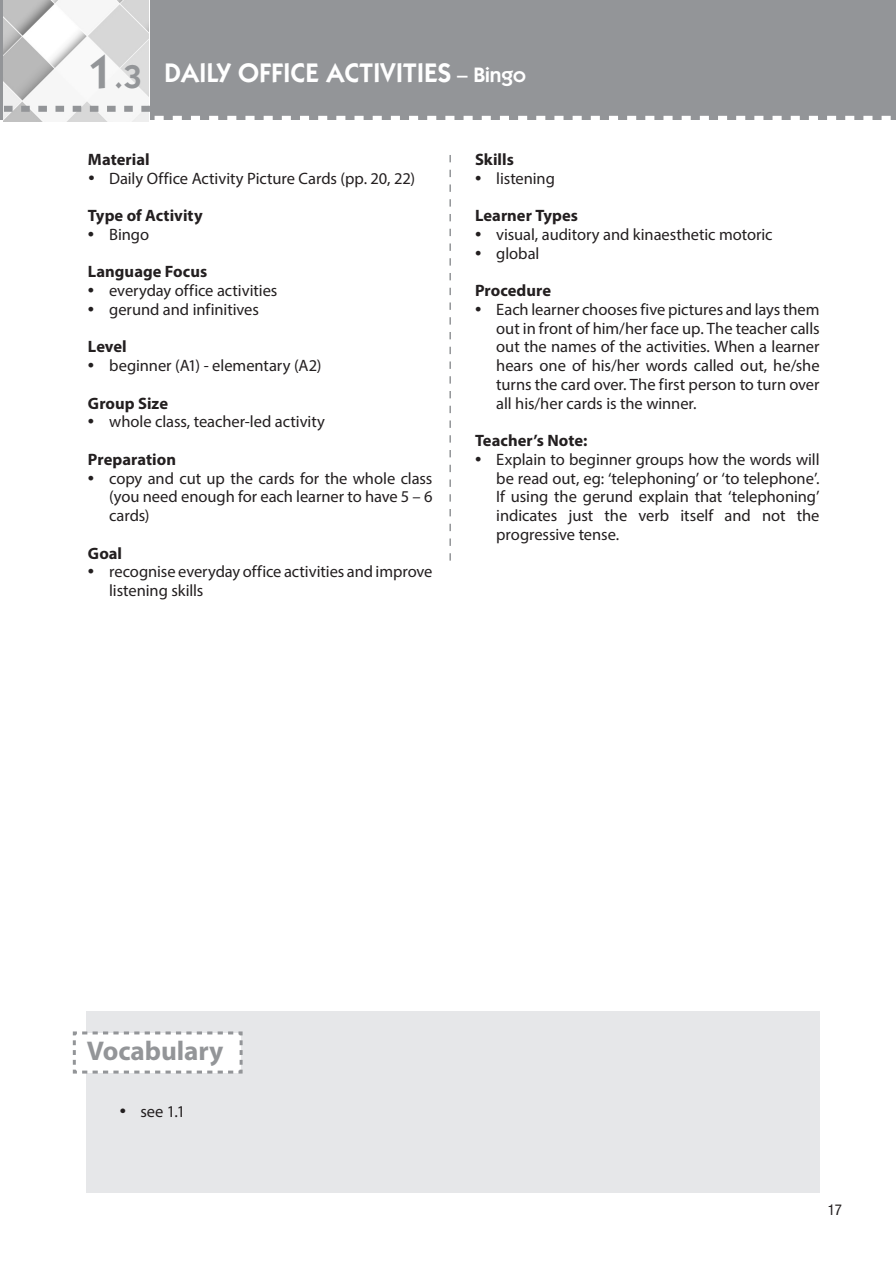
<style>
.page{position:relative;width:896px;height:1263px;background:#fff}
.page>*{position:absolute;margin:0;border:0;box-sizing:border-box;transform-origin:0 0}
.t1{font:700 27.15px "Myriad Pro";letter-spacing:-.005em;color:#939598}
.t2{font:600 27px "ITC Kabel Std";color:#fff}
.t3{font:16.5px/18.8px "Myriad Pro";letter-spacing:-.005em;color:#231f20;text-align:justify}
.Heading_1{font:700 16.5px "Myriad Pro";color:#231f20}
.t4{font:condensed 15px "Helvetica Neue LT Std";color:#231f20}
.s1{font-size:48px;color:#939598}
.s2{font-size:33px;color:#939598}
.s3{font-size:21px}
.s4{font-size:22.5px}
</style>
<div class="page">
<img style="left:4px;top:0;width:145px;height:106px">
<hr style="left:0;top:0;width:3px;height:120px;background:#939598">
<div style="left:150px;top:0;width:746px;height:120px;background:#939598"></div>
<svg style="left:4px;top:106px;width:887px;height:16px"></svg>
<svg style="left:449px;top:155px;width:2px;height:406px"></svg>
<div style="left:86px;top:1011px;width:733px;height:181px;background:#e6e7e9"></div>
<svg style="left:72px;top:1031px;width:171px;height:43px;background:#f4f4f5"></svg>
<p class="t2" style="left:88px;top:57px;width:440px"><span class="s1">1</span><span class="s2">.3</span> DAILY OFFICE ACTIVITIES <span class="s3">– Bingo</span></p>
<p class="Heading_1" style="left:88px;top:148px;width:63px">Material</p>
<p class="t3" style="left:88px;top:168px;width:328px">• Daily Office Activity Picture Cards (pp. 20, 22)</p>
<p class="Heading_1" style="left:88px;top:205px;width:116px">Type of Activity</p>
<p class="t3" style="left:88px;top:225px;width:63px"><span class="s4">•</span> Bingo</p>
<p class="Heading_1" style="left:88px;top:261px;width:121px">Language Focus</p>
<p class="t3" style="left:88px;top:281px;width:191px"><span class="s4">•</span> everyday office activities</p>
<p class="t3" style="left:88px;top:300px;width:172px"><span class="s4">•</span> gerund and infinitives</p>
<p class="Heading_1" style="left:88px;top:336px;width:40px">Level</p>
<p class="t3" style="left:88px;top:356px;width:235px"><span class="s4">•</span> beginner (A1) - elementary (A2)</p>
<p class="Heading_1" style="left:88px;top:392px;width:82px">Group Size</p>
<p class="t3" style="left:88px;top:412px;width:238px"><span class="s4">•</span> whole class, teacher-led activity</p>
<p class="Heading_1" style="left:88px;top:448px;width:90px">Preparation</p>
<p class="t3" style="left:109px;top:468px;width:325px;text-indent:-21px"><span class="s4">•</span> copy and cut up the cards for the whole class (you need enough for each learner to have 5 – 6 cards)</p>
<p class="Heading_1" style="left:88px;top:542px;width:36px">Goal</p>
<p class="t3" style="left:109px;top:562px;width:325px;text-indent:-21px"><span class="s4">•</span> recognise everyday office activities and improve listening skills</p>
<p class="Heading_1" style="left:475px;top:148px;width:40px">Skills</p>
<p class="t3" style="left:475px;top:168px;width:81px"><span class="s4">•</span> listening</p>
<p class="Heading_1" style="left:475px;top:205px;width:104px">Learner Types</p>
<p class="t3" style="left:475px;top:225px;width:299px"><span class="s4">•</span> visual, auditory and kinaesthetic motoric</p>
<p class="t3" style="left:475px;top:243px;width:66px"><span class="s4">•</span> global</p>
<p class="Heading_1" style="left:475px;top:280px;width:78px">Procedure</p>
<p class="t3" style="left:496px;top:300px;width:325px;text-indent:-21px"><span class="s4">•</span> Each learner chooses five pictures and lays them out in front of him/her face up. The teacher calls out the names of the activities. When a learner hears one of his/her words called out, he/she turns the card over. The first person to turn over all his/her cards is the winner.</p>
<p class="Heading_1" style="left:475px;top:430px;width:114px">Teacher’s Note:</p>
<p class="t3" style="left:496px;top:450px;width:325px;text-indent:-21px"><span class="s4">•</span> Explain to beginner groups how the words will be read out, eg: ‘telephoning’ or ‘to telephone’.<br>If using the gerund explain that ‘telephoning’ indicates just the verb itself and not the progressive tense.</p>
<p class="t1" style="left:87px;top:1032px;width:138px">Vocabulary</p>
<p class="t3" style="left:119px;top:1102px;width:68px">• see 1.1</p>
<p class="t4" style="left:827px;top:1201px;width:16px">17</p>
</div>
